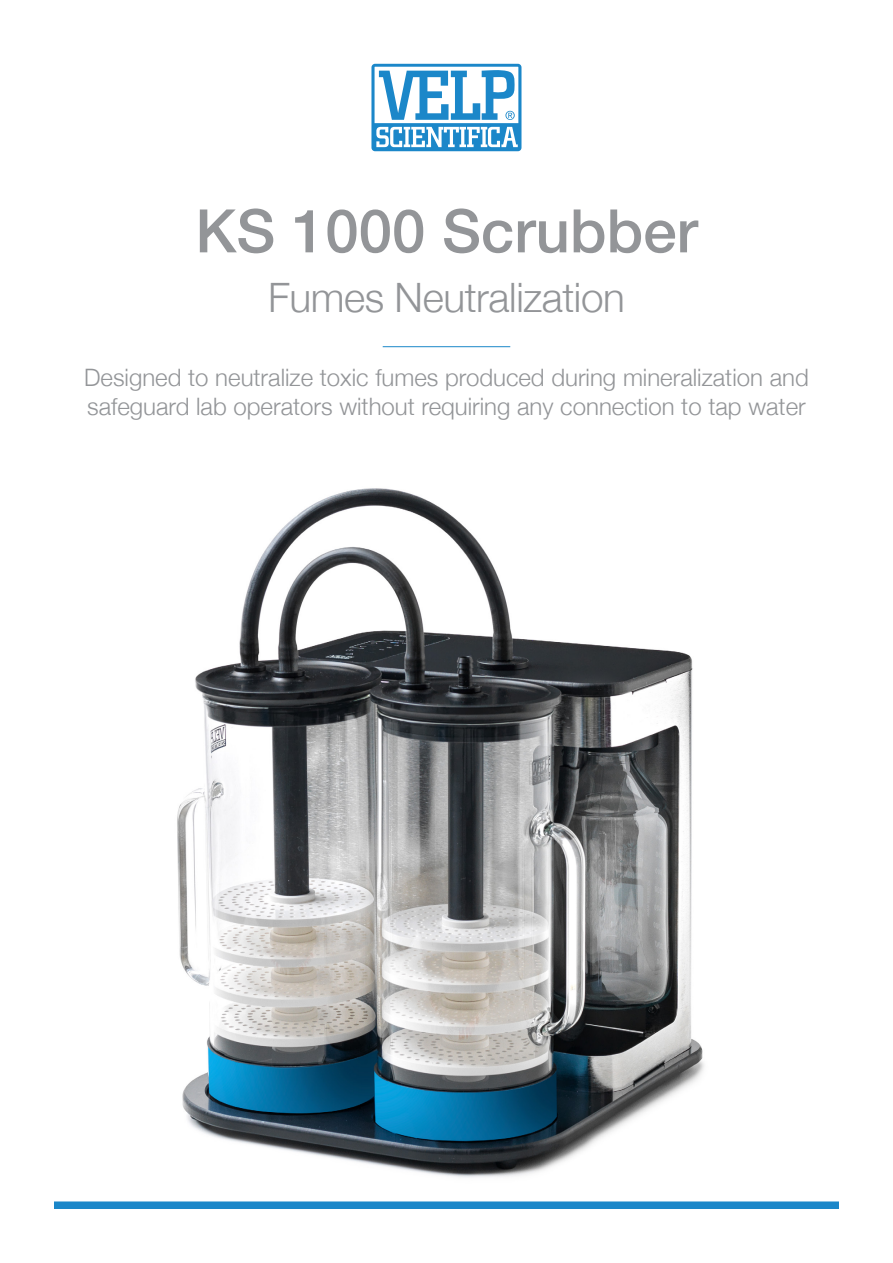
<style>
.page{position:relative;width:893px;height:1263px;background:#fff}
.page>*{position:absolute;margin:0;border:0;box-sizing:border-box;transform-origin:0 0}
.t1{font:500 60px "Helvetica Neue";color:#939598}
.t2{font:300 40.5px "Helvetica Neue";letter-spacing:-.01em;color:#939598}
.t3{font:300 24px/28.8px "Helvetica Neue";color:#939598}
</style>
<div class="page">
<svg style="left:371px;top:64px;width:150px;height:87px"></svg>
<div style="left:54px;top:1201px;width:785px;height:8px;background:#1b87c9"></div>
<img style="left:177px;top:488px;width:527px;height:690px">
<hr style="left:383px;top:346px;width:127px;height:1px;background:#1b87c9">
<p class="t1" style="left:195px;top:183px;width:504px">KS 1000 Scrubber</p>
<p class="t2" style="left:268px;top:265px;width:358px">Fumes Neutralization</p>
<p class="t3" style="left:84px;top:362px;width:726px">Designed to neutralize toxic fumes produced during mineralization and safeguard lab operators without requiring any connection to tap water</p>
</div>
